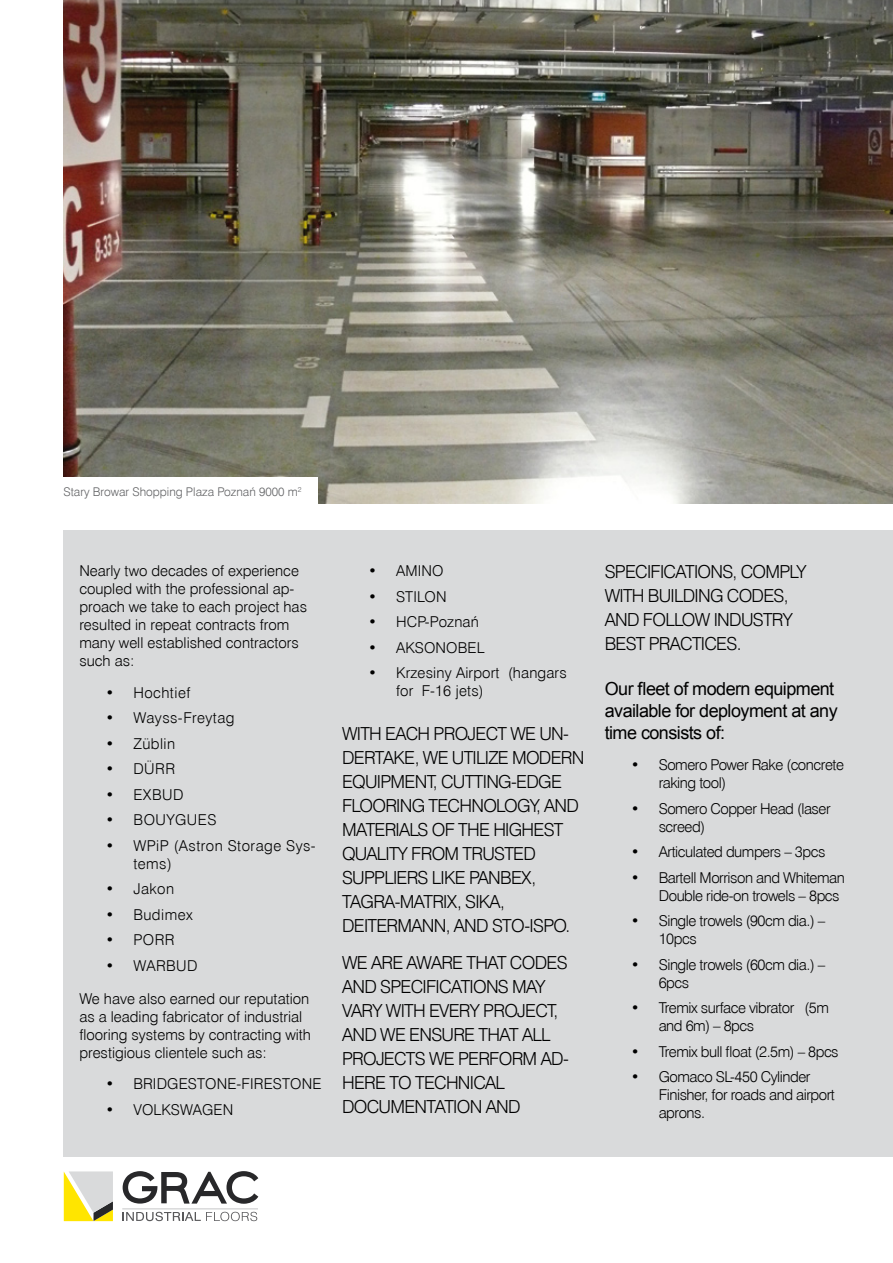
<style>
.page{position:relative;width:893px;height:1263px;background:#fff}
.page>*{position:absolute;margin:0;border:0;box-sizing:border-box;transform-origin:0 0}
.t1{font:18px/24px "Swis 721 Lt EU";letter-spacing:-.04em;color:#000}
.t2{font:18px/21.6px "Arial";letter-spacing:-.03em;color:#000}
.t3{font:15px/18px "Swis 721 Lt EU";color:#000}
.t4{font:15px/18px "Swis 721 Lt EU";letter-spacing:-.03em;color:#000}
.t5{font:15px/18px "Swis 721 Lt EU";letter-spacing:.03em;color:#000}
.t6{font:12px "Swis 721 Lt EU";color:#616264}
</style>
<div class="page">
<div style="left:51px;top:530px;width:842px;height:627px;background:#d9dadb"></div>
<img style="left:63px;top:0;width:830px;height:503px">
<div style="left:0;top:0;width:63px;height:1263px;background:#fff"></div>
<div style="left:62px;top:477px;width:256px;height:37px;background:#fff"></div>
<svg style="left:123px;top:1171px;width:135px;height:33px"></svg>
<hr style="left:122px;top:1208px;width:136px;height:1px;background:#c5c6c8">
<svg style="left:64px;top:1171px;width:49px;height:50px;background:#ded589"></svg>
<svg style="left:122px;top:1212px;width:135px;height:9px"></svg>
<p class="t6" style="left:63px;top:484px;width:240px">Stary Browar Shopping Plaza Poznań 9000 m<sup>2</sup></p>
<p class="t3" style="left:79px;top:562px;width:229px">Nearly two decades of experience coupled with the professional ap&shy;proach we take to each project has resulted in repeat contracts from many well established contractors such as:</p>
<p class="t5" style="left:106px;top:684px;width:86px">• Hochtief</p>
<p class="t5" style="left:106px;top:709px;width:130px">• Wayss-Freytag</p>
<p class="t3" style="left:106px;top:735px;width:70px">• Züblin</p>
<p class="t3" style="left:106px;top:760px;width:70px">• DÜRR</p>
<p class="t3" style="left:106px;top:786px;width:79px">• EXBUD</p>
<p class="t5" style="left:106px;top:811px;width:112px">• BOUYGUES</p>
<p class="t5" style="left:133px;top:837px;width:184px;text-indent:-27px">• WPiP (Astron Storage Sys&shy;tems)</p>
<p class="t3" style="left:106px;top:880px;width:69px">• Jakon</p>
<p class="t5" style="left:106px;top:906px;width:88px">• Budimex</p>
<p class="t3" style="left:106px;top:931px;width:70px">• PORR</p>
<p class="t3" style="left:106px;top:957px;width:93px">• WARBUD</p>
<p class="t3" style="left:79px;top:990px;width:233px">We have also earned our reputation as a leading fabricator of industrial flooring systems by contracting with prestigious clientele such as:</p>
<p class="t3" style="left:106px;top:1075px;width:217px">• BRIDGESTONE-FIRESTONE</p>
<p class="t3" style="left:106px;top:1101px;width:128px">• VOLKSWAGEN</p>
<p class="t3" style="left:369px;top:562px;width:76px">• AMINO</p>
<p class="t3" style="left:369px;top:588px;width:79px">• STILON</p>
<p class="t3" style="left:369px;top:613px;width:111px">• HCP-Poznań</p>
<p class="t3" style="left:369px;top:639px;width:117px">• AKSONOBEL</p>
<p class="t3" style="left:396px;top:664px;width:172px;text-indent:-27px">• Krzesiny Airport (hangars for F-16 jets)</p>
<p class="t1" style="left:342px;top:722px;width:55px">With each</p>
<p class="t1" style="left:434px;top:722px;width:12px">project</p>
<p class="t1" style="left:510px;top:722px;width:60px">weun-</p>
<p class="t1" style="left:342px;top:746px;width:12px">dertake</p>
<p class="t1" style="left:415px;top:746px;width:45px">, we utili</p>
<p class="t1" style="left:488px;top:746px;width:37px">ze modern</p>
<p class="t1" style="left:342px;top:770px;width:35px">equipment</p>
<p class="t1" style="left:433px;top:770px;width:19px">, cutting</p>
<p class="t1" style="left:511px;top:770px;width:18px">-edge</p>
<p class="t1" style="left:342px;top:794px;width:12px">flooring</p>
<p class="t1" style="left:429px;top:794px;width:13px">technology</p>
<p class="t1" style="left:536px;top:794px;width:21px">, and</p>
<p class="t1" style="left:342px;top:818px;width:11px">materials</p>
<p class="t1" style="left:432px;top:818px;width:38px">of the</p>
<p class="t1" style="left:493px;top:818px;width:11px">highest</p>
<p class="t1" style="left:342px;top:842px;width:23px">quality</p>
<p class="t1" style="left:411px;top:842px;width:13px">from</p>
<p class="t1" style="left:463px;top:842px;width:12px">trusted</p>
<p class="t1" style="left:342px;top:866px;width:11px">suppliers</p>
<p class="t1" style="left:432px;top:866px;width:9px">like</p>
<p class="t1" style="left:469px;top:866px;width:21px">Panbex</p>
<p class="t1" style="left:531px;top:866px;width:6px">,</p>
<p class="t1" style="left:342px;top:890px;width:164px">TAGRA-MATRIX, SIKA,<br>Deitermann</p>
<p class="t1" style="left:446px;top:914px;width:21px">, and</p>
<p class="t1" style="left:492px;top:914px;width:80px">Sto-Ispo.</p>
<p class="t1" style="left:342px;top:951px;width:41px">We are</p>
<p class="t1" style="left:407px;top:951px;width:13px">aware</p>
<p class="t1" style="left:466px;top:951px;width:11px">that</p>
<p class="t1" style="left:510px;top:951px;width:13px">codes</p>
<p class="t1" style="left:342px;top:975px;width:13px">and</p>
<p class="t1" style="left:380px;top:975px;width:11px">specifications</p>
<p class="t1" style="left:512px;top:975px;width:12px">may</p>
<p class="t1" style="left:342px;top:999px;width:12px">vary</p>
<p class="t1" style="left:386px;top:999px;width:11px">with</p>
<p class="t1" style="left:429px;top:999px;width:11px">every</p>
<p class="t1" style="left:483px;top:999px;width:12px">project</p>
<p class="t1" style="left:553px;top:999px;width:6px">,</p>
<p class="t1" style="left:342px;top:1023px;width:13px">and</p>
<p class="t1" style="left:380px;top:1023px;width:41px">we ensure</p>
<p class="t1" style="left:479px;top:1023px;width:11px">that</p>
<p class="t1" style="left:522px;top:1023px;width:11px">all</p>
<p class="t1" style="left:342px;top:1047px;width:12px">projects</p>
<p class="t1" style="left:429px;top:1047px;width:41px">we perform</p>
<p class="t1" style="left:541px;top:1047px;width:30px">ad -</p>
<p class="t1" style="left:342px;top:1071px;width:12px">here</p>
<p class="t1" style="left:389px;top:1071px;width:37px">to technical</p>
<p class="t1" style="left:342px;top:1095px;width:12px">documentation</p>
<p class="t1" style="left:486px;top:1095px;width:13px">and</p>
<p class="t1" style="left:605px;top:560px;width:11px">specifications</p>
<p class="t1" style="left:733px;top:560px;width:20px">, comply</p>
<p class="t1" style="left:605px;top:584px;width:11px">with</p>
<p class="t1" style="left:648px;top:584px;width:11px">building</p>
<p class="t1" style="left:727px;top:584px;width:13px">codes</p>
<p class="t1" style="left:784px;top:584px;width:6px">,</p>
<p class="t1" style="left:605px;top:608px;width:13px">and</p>
<p class="t1" style="left:643px;top:608px;width:12px">follow</p>
<p class="t1" style="left:714px;top:608px;width:11px">industry</p>
<p class="t1" style="left:605px;top:632px;width:11px">best</p>
<p class="t1" style="left:649px;top:632px;width:11px">practices</p>
<p class="t1" style="left:737px;top:632px;width:6px">.</p>
<p class="t2" style="left:605px;top:678px;width:234px">Our fleet of modern equipment available for deployment at any time consists of:</p>
<p class="t4" style="left:659px;top:756px;width:187px;text-indent:-27px">• Somero Power Rake (concrete raking tool)</p>
<p class="t4" style="left:659px;top:800px;width:173px;text-indent:-27px">• Somero Copper Head (laser screed)</p>
<p class="t4" style="left:632px;top:843px;width:195px">• Articulated dumpers – 3pcs</p>
<p class="t4" style="left:659px;top:869px;width:188px;text-indent:-27px">• Bartell Morrison and Whiteman<br>Double ride-on trowels – 8pcs</p>
<p class="t4" style="left:659px;top:912px;width:168px;text-indent:-27px">• Single trowels (90cm dia.) –<br>10pcs</p>
<p class="t4" style="left:659px;top:956px;width:168px;text-indent:-27px">• Single trowels (60cm dia.) –<br>6pcs</p>
<p class="t4" style="left:659px;top:999px;width:172px;text-indent:-27px">• Tremix surface vibrator (5m and 6m) – 8pcs</p>
<p class="t4" style="left:632px;top:1043px;width:208px">• Tremix bull float (2.5m) – 8pcs</p>
<p class="t4" style="left:659px;top:1068px;width:178px;text-indent:-27px">• Gomaco SL-450 Cylinder<br>Finisher, for roads and airport aprons.</p>
</div>
